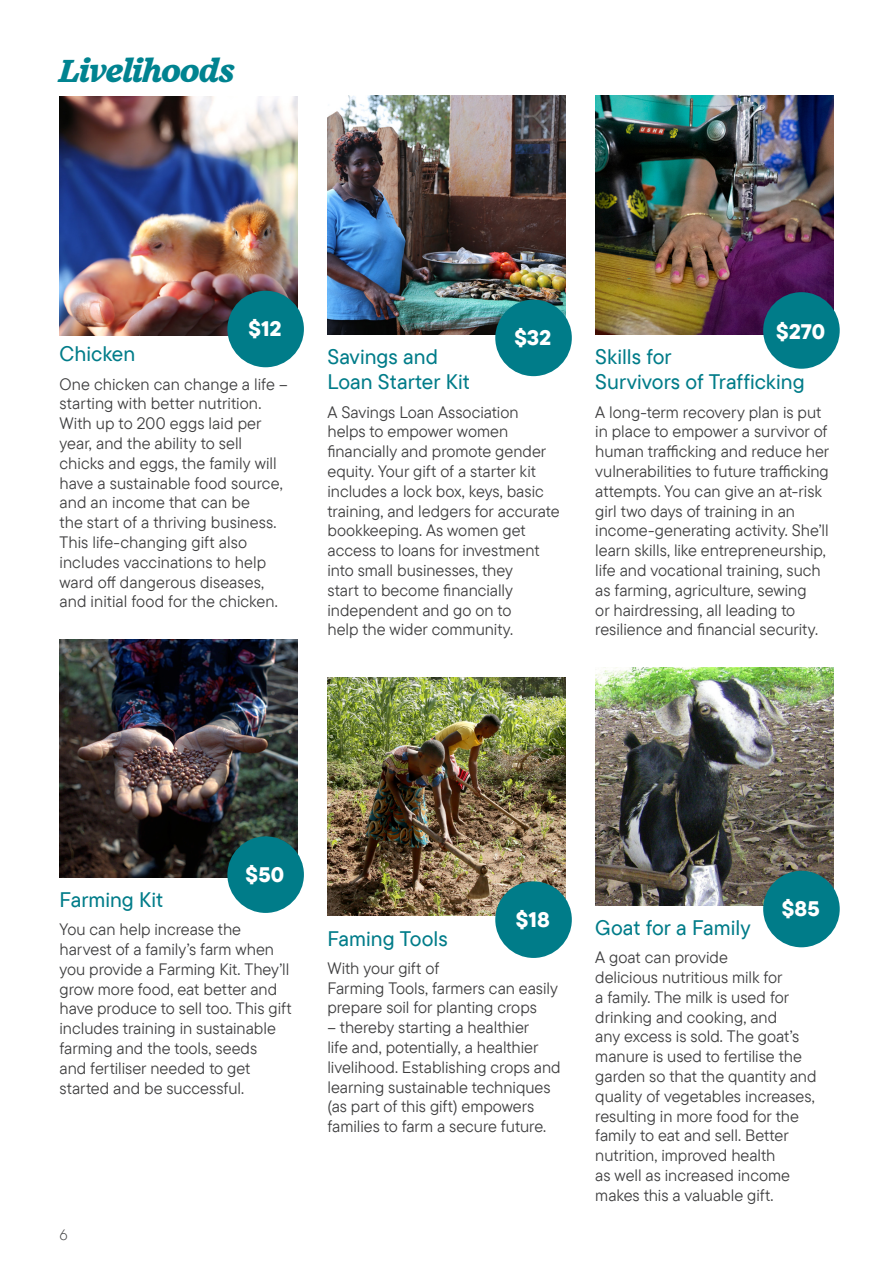
<style>
.page{position:relative;width:893px;height:1263px;background:#fff}
.page>*{position:absolute;margin:0;border:0;box-sizing:border-box;transform-origin:0 0}
.Heading{font:italic 900 33px "Embury Text";letter-spacing:-.035em;color:#008390;scale:.95 1}
.Intro_paragraph{font:500 21px/25.5px "TT Commons Pro";color:#007c89}
.Intro_paragraph-2{font:800 21px "TT Commons Pro";letter-spacing:.005em;color:#fff}
.Body{font:16.5px/19.8px "TT Commons Pro";color:#3e3e3f}
.Intro_paragraph-3{font:300 15px "TT Commons Pro";color:#3e3e3f}
</style>
<div class="page">
<img style="left:60px;top:97px;width:238px;height:238px">
<img style="left:327px;top:96px;width:239px;height:238px">
<img style="left:327px;top:678px;width:239px;height:238px">
<div style="left:495px;top:300px;width:77px;height:76px;background:#007c89;border-radius:50%"></div>
<div style="left:495px;top:881px;width:77px;height:77px;background:#007c89;border-radius:50%"></div>
<img style="left:595px;top:96px;width:238px;height:238px">
<img style="left:595px;top:667px;width:238px;height:238px">
<div style="left:763px;top:292px;width:77px;height:77px;background:#007c89;border-radius:50%"></div>
<div style="left:763px;top:871px;width:77px;height:76px;background:#007c89;border-radius:50%"></div>
<img style="left:60px;top:639px;width:238px;height:238px">
<div style="left:227px;top:291px;width:77px;height:76px;background:#007c89;border-radius:50%"></div>
<div style="left:227px;top:836px;width:77px;height:77px;background:#007c89;border-radius:50%"></div>
<h2 class="Heading" style="left:60px;top:51px;width:187px">Livelihoods</h2>
<p class="Intro_paragraph-2" style="left:248px;top:313px;width:35px">$12</p>
<p class="Intro_paragraph" style="left:60px;top:341px;width:77px">Chicken</p>
<p class="Body" style="left:60px;top:374px;width:230px">One chicken can change a life – starting with better nutrition.<br>With up to 200 eggs laid per year, and the ability to sell chicks and eggs, the family will have a sustainable food source, and an income that can be<br>the start of a thriving business.<br>This life-changing gift also includes vaccinations to help ward off dangerous diseases, and initial food for the chicken.</p>
<p class="Intro_paragraph-2" style="left:514px;top:322px;width:38px">$32</p>
<p class="Intro_paragraph" style="left:327px;top:344px;width:144px">Savings and<br>Loan Starter Kit</p>
<p class="Body" style="left:327px;top:402px;width:234px">A Savings Loan Association helps to empower women financially and promote gender equity. Your gift of a starter kit includes a lock box, keys, basic training, and ledgers for accurate bookkeeping. As women get access to loans for investment into small businesses, they<br>start to become financially independent and go on to<br>help the wider community.</p>
<p class="Intro_paragraph-2" style="left:776px;top:315px;width:50px">$270</p>
<p class="Intro_paragraph" style="left:595px;top:344px;width:211px">Skills for<br>Survivors of Trafficking</p>
<p class="Body" style="left:595px;top:402px;width:235px">A long-term recovery plan is put in place to empower a survivor of human trafficking and reduce her vulnerabilities to future trafficking attempts. You can give an at-risk girl two days of training in an income-generating activity. She’ll learn skills, like entrepreneurship, life and vocational training, such as farming, agriculture, sewing<br>or hairdressing, all leading to resilience and financial security.</p>
<p class="Intro_paragraph-2" style="left:246px;top:858px;width:40px">$50</p>
<p class="Intro_paragraph" style="left:60px;top:887px;width:105px">Farming Kit</p>
<p class="Body" style="left:60px;top:919px;width:234px">You can help increase the harvest of a family’s farm when you provide a Farming Kit. They’ll grow more food, eat better and have produce to sell too. This gift includes training in sustainable farming and the tools, seeds<br>and fertiliser needed to get started and be successful.</p>
<p class="Intro_paragraph-3" style="left:60px;top:1224px;width:10px">6</p>
<p class="Intro_paragraph-2" style="left:516px;top:903px;width:36px">$18</p>
<p class="Intro_paragraph" style="left:327px;top:925px;width:122px">Faming Tools</p>
<p class="Body" style="left:327px;top:958px;width:232px">With your gift of<br>Farming Tools, farmers can easily prepare soil for planting crops</p>
<p class="Body" style="left:327px;top:1017px;width:235px">– thereby starting a healthier<br>life and, potentially, a healthier livelihood. Establishing crops and learning sustainable techniques (as part of this gift) empowers families to farm a secure future.</p>
<p class="Intro_paragraph-2" style="left:782px;top:893px;width:39px">$85</p>
<p class="Intro_paragraph" style="left:595px;top:915px;width:157px">Goat for a Family</p>
<p class="Body" style="left:595px;top:947px;width:223px">A goat can provide<br>delicious nutritious milk for<br>a family. The milk is used for drinking and cooking, and<br>any excess is sold. The goat’s manure is used to fertilise the garden so that the quantity and quality of vegetables increases, resulting in more food for the family to eat and sell. Better nutrition, improved health<br>as well as increased income makes this a valuable gift.</p>
</div>
